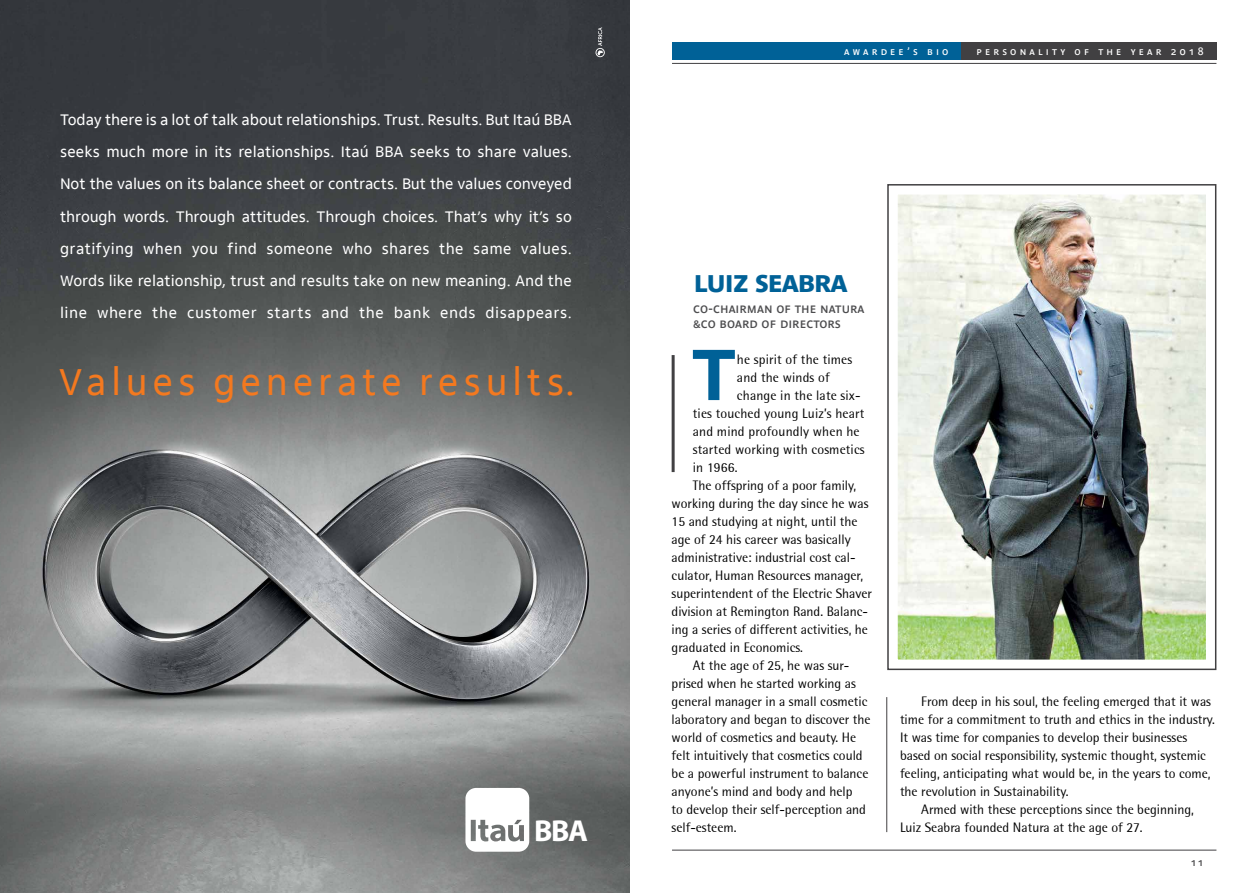
<style>
.page{position:relative;width:1259px;height:893px;background:#fff}
.page>*{position:absolute;margin:0;border:0;box-sizing:border-box;transform-origin:0 0}
.t1{font:700 71.1px "Parisine Caps";color:#006197}
.t2{font:38.55px "Itau Display";letter-spacing:.16em;color:#f4791f}
.t3{font:700 30.45px "Myriad Pro";color:#fff}
.t4{font:700 30px "Parisine Caps";letter-spacing:-.05em;color:#006197}
.t5{font:15.75px/32.2px "Itau Text";letter-spacing:.03em;color:#fff;text-align:justify}
.t6{font:13.5px "Libre Semi Sans S Si";color:#000}
.t7{font:13.5px/15px "Parisine Caps";color:#4d4d4f}
.t8{font:10.5px "Parisine Caps";letter-spacing:.3em;color:#fff}
.t9{font:10.5px "Parisine Caps";color:#414042}
</style>
<div class="page">
<img style="left:898px;top:195px;width:307px;height:464px">
<div style="left:887px;top:184px;width:329px;height:486px;border:2px solid #414042"></div>
<div style="left:672px;top:43px;width:544px;height:17px;background:#006197"></div>
<div style="left:961px;top:43px;width:255px;height:17px;background:#414042"></div>
<hr style="left:672px;top:63px;width:544px;height:1px;background:#414042">
<hr style="left:672px;top:850px;width:544px;height:1px;background:#414042">
<hr style="left:671px;top:355px;width:3px;height:117px;background:#414042">
<hr style="left:886px;top:697px;width:1px;height:135px;background:#414042">
<img style="left:0;top:0;width:629px;height:893px">
<svg style="left:465px;top:788px;width:64px;height:64px"></svg>
<svg style="left:595px;top:27px;width:10px;height:30px"></svg>
<p class="t5" style="left:60px;top:104px;width:513px">Today there is a lot of talk about relationships. Trust. Results. But Itaú BBA seeks much more in its relationships. Itaú BBA seeks to share values.<br>Not the values on its balance sheet or contracts. But the values conveyed through words. Through attitudes. Through choices. That’s why it’s so gratifying when you find someone who shares the same values.<br>Words like relationship, trust and results take on new meaning. And the line where the customer starts and the bank ends disappears.</p>
<h2 class="t2" style="left:59px;top:360px;width:517px">Values generate results.</h2>
<h3 class="t3" style="left:534px;top:811px;width:56px">BBA</h3>
<p class="t8" style="left:844px;top:45px;width:106px">awardee’s bio</p>
<p class="t8" style="left:976px;top:45px;width:229px">personality of the year 2018</p>
<h3 class="t4" style="left:693px;top:264px;width:155px">luiz seabra</h3>
<p class="t7" style="left:693px;top:301px;width:173px">co-chairman of the natura &amp;co board of directors</p>
<h1 class="t1" style="left:692px;top:334px;width:45px">T</h1>
<p class="t6" style="left:737px;top:351px;width:117px">he spirit of the times</p>
<p class="t6" style="left:737px;top:369px;width:94px">and the winds of</p>
<p class="t6" style="left:737px;top:387px;width:125px">change in the late six-</p>
<p class="t6" style="left:693px;top:405px;width:173px">ties touched young Luiz’s heart</p>
<p class="t6" style="left:693px;top:423px;width:168px">and mind profoundly when he</p>
<p class="t6" style="left:693px;top:441px;width:173px">started working with cosmetics</p>
<p class="t6" style="left:693px;top:459px;width:46px">in 1966.</p>
<p class="t6" style="left:693px;top:477px;width:165px">The offspring of a poor family,</p>
<p class="t6" style="left:671px;top:495px;width:198px">working during the day since he was</p>
<p class="t6" style="left:671px;top:513px;width:187px">15 and studying at night, until the</p>
<p class="t6" style="left:671px;top:531px;width:181px">age of 24 his career was basically</p>
<p class="t6" style="left:671px;top:549px;width:185px">administrative: industrial cost cal-</p>
<p class="t6" style="left:671px;top:567px;width:193px">culator, Human Resources manager,</p>
<p class="t6" style="left:671px;top:585px;width:202px">superintendent of the Electric Shaver</p>
<p class="t6" style="left:671px;top:603px;width:198px">division at Remington Rand. Balanc-</p>
<p class="t6" style="left:671px;top:621px;width:198px">ing a series of different activities, he</p>
<p class="t6" style="left:671px;top:639px;width:133px">graduated in Economics.</p>
<p class="t6" style="left:693px;top:657px;width:158px">At the age of 25, he was sur-</p>
<p class="t6" style="left:671px;top:675px;width:186px">prised when he started working as</p>
<p class="t6" style="left:671px;top:693px;width:197px">general manager in a small cosmetic</p>
<p class="t6" style="left:671px;top:711px;width:200px">laboratory and began to discover the</p>
<p class="t6" style="left:671px;top:729px;width:186px">world of cosmetics and beauty. He</p>
<p class="t6" style="left:671px;top:747px;width:192px">felt intuitively that cosmetics could</p>
<p class="t6" style="left:671px;top:765px;width:198px">be a powerful instrument to balance</p>
<p class="t6" style="left:671px;top:783px;width:182px">anyone’s mind and body and help</p>
<p class="t6" style="left:671px;top:801px;width:196px">to develop their self-perception and</p>
<p class="t6" style="left:671px;top:819px;width:66px">self-esteem.</p>
<p class="t6" style="left:921px;top:693px;width:291px">From deep in his soul, the feeling emerged that it was</p>
<p class="t6" style="left:900px;top:711px;width:316px">time for a commitment to truth and ethics in the industry.</p>
<p class="t6" style="left:900px;top:729px;width:289px">It was time for companies to develop their businesses</p>
<p class="t6" style="left:900px;top:747px;width:307px">based on social responsibility, systemic thought, systemic</p>
<p class="t6" style="left:900px;top:765px;width:312px">feeling, anticipating what would be, in the years to come,</p>
<p class="t6" style="left:900px;top:783px;width:170px">the revolution in Sustainability.</p>
<p class="t6" style="left:921px;top:801px;width:274px">Armed with these perceptions since the beginning,</p>
<p class="t6" style="left:900px;top:819px;width:244px">Luiz Seabra founded Natura at the age of 27.</p>
<p class="t9" style="left:1191px;top:857px;width:14px">11</p>
</div>
